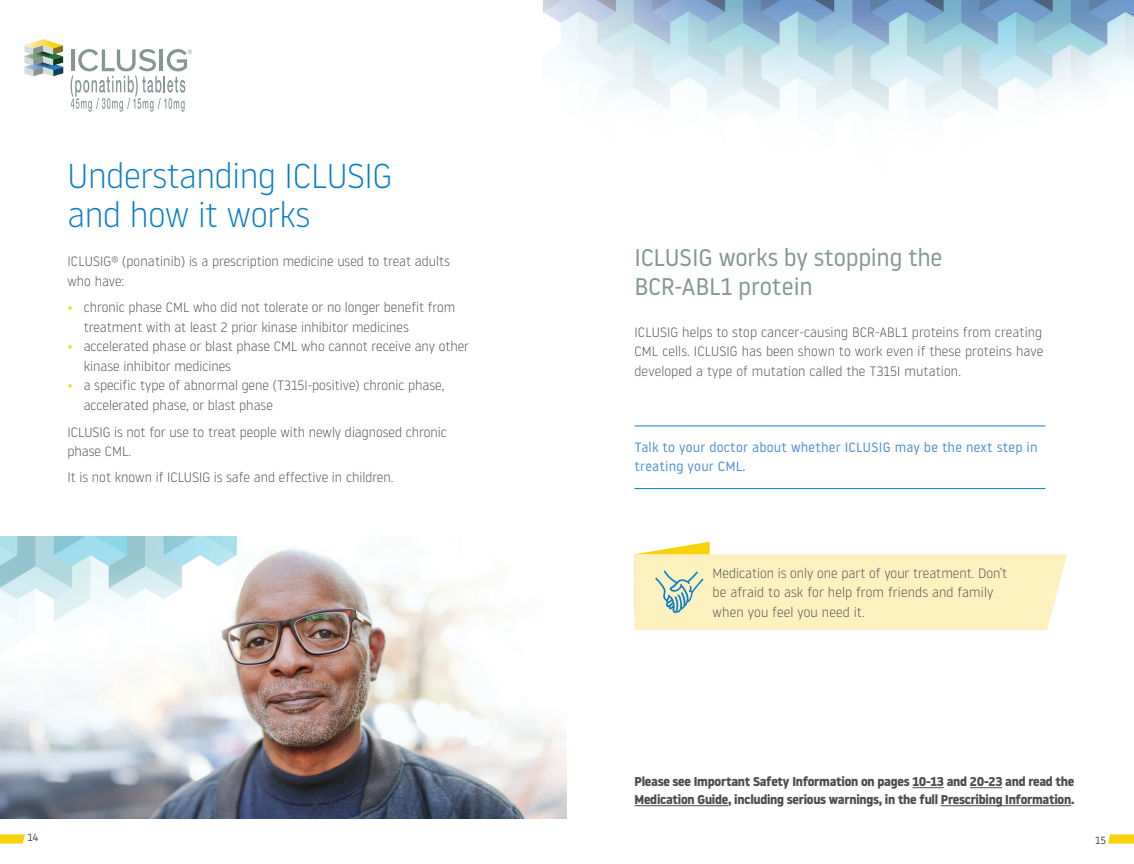
<style>
.page{position:relative;width:1134px;height:864px;background:#fff}
.page>*{position:absolute;margin:0;border:0;box-sizing:border-box;transform-origin:0 0}
.Estilo_de_parágrafo_1{font:300 34.5px/39px "Noway";letter-spacing:-.01em;color:#0a7eca}
.Estilo_de_parágrafo_1-2{font:24px/28.5px "Noway";letter-spacing:-.01em;color:#849795}
.Estilo_de_parágrafo_1-3{font:300 13.5px/19.5px "Noway";color:#4b4c4d}
.Estilo_de_parágrafo_1-4{font:13.5px/19.5px "Noway";letter-spacing:.015em;color:#5190d2}
.Estilo_de_parágrafo_1-5{font:700 12.75px "Noway";letter-spacing:-.02em;color:#4b4c4d}
.Estilo_de_parágrafo_1-6{font:10.5px "Noway";color:#4b4c4d}
.s1{color:#fbd73f}
</style>
<div class="page">
<img style="left:542px;top:0;width:592px;height:119px">
<svg style="left:71px;top:49px;width:121px;height:63px"></svg>
<svg style="left:24px;top:39px;width:39px;height:37px"></svg>
<img style="left:0;top:548px;width:567px;height:271px">
<img style="left:0;top:536px;width:265px;height:215px">
<hr style="left:912px;top:787px;width:32px;height:1px;background:#4b4c4d">
<hr style="left:970px;top:787px;width:32px;height:1px;background:#4b4c4d">
<hr style="left:634px;top:805px;width:94px;height:1px;background:#4b4c4d">
<hr style="left:941px;top:805px;width:130px;height:1px;background:#4b4c4d">
<svg style="left:0;top:834px;width:25px;height:10px"></svg>
<svg style="left:1108px;top:834px;width:26px;height:10px"></svg>
<hr style="left:634px;top:426px;width:411px;height:1px;background:#0a7eca">
<hr style="left:634px;top:488px;width:411px;height:1px;background:#0a7eca">
<svg style="left:634px;top:542px;width:433px;height:88px;background:#fbf1c7"></svg>
<p class="Estilo_de_parágrafo_1" style="left:68px;top:155px;width:326px">Understanding ICLUSIG and how it works</p>
<p class="Estilo_de_parágrafo_1-3" style="left:68px;top:251px;width:384px">ICLUSIG® (ponatinib) is a prescription medicine used to treat adults who have:</p>
<p class="Estilo_de_parágrafo_1-3" style="left:84px;top:297px;width:373px;text-indent:-16px"><span class="s1">•</span> chronic phase CML who did not tolerate or no longer benefit from treatment with at least 2 prior kinase inhibitor medicines</p>
<p class="Estilo_de_parágrafo_1-3" style="left:84px;top:336px;width:387px;text-indent:-16px"><span class="s1">•</span> accelerated phase or blast phase CML who cannot receive any other kinase inhibitor medicines</p>
<p class="Estilo_de_parágrafo_1-3" style="left:84px;top:375px;width:362px;text-indent:-16px"><span class="s1">•</span> a specific type of abnormal gene (T315I-positive) chronic phase, accelerated phase, or blast phase</p>
<p class="Estilo_de_parágrafo_1-3" style="left:68px;top:422px;width:381px">ICLUSIG is not for use to treat people with newly diagnosed chronic phase CML.</p>
<p class="Estilo_de_parágrafo_1-3" style="left:68px;top:467px;width:328px">It is not known if ICLUSIG is safe and effective in children.</p>
<p class="Estilo_de_parágrafo_1-2" style="left:634px;top:243px;width:310px">ICLUSIG works by stopping the<br>BCR-ABL1 protein</p>
<p class="Estilo_de_parágrafo_1-3" style="left:634px;top:322px;width:410px;text-align:justify">ICLUSIG helps to stop cancer-causing BCR-ABL1 proteins from creating CML cells. ICLUSIG has been shown to work even if these proteins have developed a type of mutation called the T315I mutation.</p>
<p class="Estilo_de_parágrafo_1-4" style="left:634px;top:437px;width:405px">Talk to your doctor about whether ICLUSIG may be the next step in treating your CML.</p>
<p class="Estilo_de_parágrafo_1-3" style="left:713px;top:563px;width:296px">Medication is only one part of your treatment. Don’t be afraid to ask for help from friends and family when you feel you need it.</p>
<p class="Estilo_de_parágrafo_1-5" style="left:634px;top:775px;width:441px">Please see Important Safety Information on pages 10-13 and 20-23 and read the</p>
<p class="Estilo_de_parágrafo_1-5" style="left:634px;top:793px;width:442px">Medication Guide, including serious warnings, in the full Prescribing Information.</p>
<p class="Estilo_de_parágrafo_1-6" style="left:27px;top:831px;width:13px">14</p>
<p class="Estilo_de_parágrafo_1-6" style="left:1095px;top:833px;width:12px">15</p>
</div>
